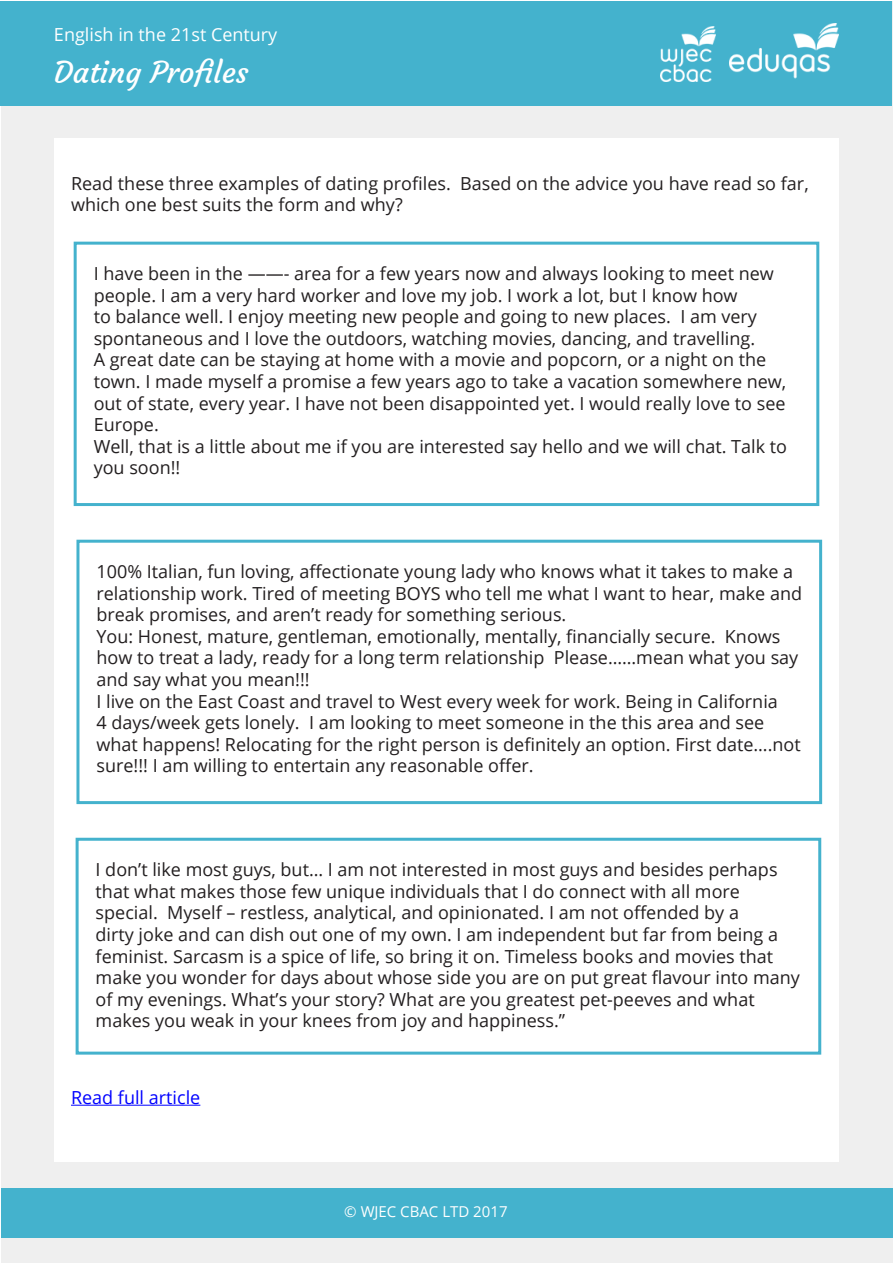
<style>
.page{position:relative;width:893px;height:1263px;background:#fff}
.page>*{position:absolute;margin:0;border:0;box-sizing:border-box;transform-origin:0 0}
.t1{font:30px "Courgette";color:#fff}
.Main_text{font:18px/21.6px "Open Sans";color:#231f20}
.t2{font:18px "Open Sans";color:#fff}
.Main_text-2{font:18px "Open Sans";color:#00f}
.t3{font:15px "Open Sans";color:#fff}
</style>
<div class="page">
<div style="left:1px;top:1px;width:891px;height:1262px;background:#efefef"></div>
<div style="left:1px;top:1px;width:891px;height:105px;background:#44b2cd"></div>
<img style="left:729px;top:24px;width:110px;height:55px">
<div style="left:1px;top:1187px;width:891px;height:50px;background:#44b2cd"></div>
<img style="left:660px;top:26px;width:56px;height:56px">
<div style="left:54px;top:138px;width:785px;height:1024px;background:#fff"></div>
<hr style="left:71px;top:1105px;width:129px;height:1px;background:#00f">
<div style="left:74px;top:242px;width:745px;height:264px;border:3px solid #44b2cd"></div>
<div style="left:76px;top:540px;width:746px;height:264px;border:3px solid #44b2cd"></div>
<div style="left:76px;top:838px;width:745px;height:216px;border:3px solid #44b2cd"></div>
<p class="t2" style="left:54px;top:22px;width:225px">English in the 21st Century</p>
<h1 class="t1" style="left:54px;top:54px;width:196px">Dating Profiles</h1>
<p class="Main_text" style="left:71px;top:172px;width:739px">Read these three examples of dating profiles. Based on the advice you have read so far, which one best suits the form and why?</p>
<p class="Main_text" style="left:94px;top:262px;width:694px">I have been in the ——- area for a few years now and always looking to meet new people. I am a very hard worker and love my job. I work a lot, but I know how<br>to balance well. I enjoy meeting new people and going to new places. I am very spontaneous and I love the outdoors, watching movies, dancing, and travelling.<br>A great date can be staying at home with a movie and popcorn, or a night on the town. I made myself a promise a few years ago to take a vacation somewhere new, out of state, every year. I have not been disappointed yet. I would really love to see Europe.</p>
<p class="Main_text" style="left:94px;top:435px;width:695px">Well, that is a little about me if you are interested say hello and we will chat. Talk to you soon!!</p>
<p class="Main_text" style="left:96px;top:560px;width:707px">100% Italian, fun loving, affectionate young lady who knows what it takes to make a relationship work. Tired of meeting BOYS who tell me what I want to hear, make and break promises, and aren’t ready for something serious.</p>
<p class="Main_text" style="left:96px;top:625px;width:703px">You: Honest, mature, gentleman, emotionally, mentally, financially secure. Knows how to treat a lady, ready for a long term relationship Please……mean what you say and say what you mean!!!</p>
<p class="Main_text" style="left:96px;top:690px;width:706px">I live on the East Coast and travel to West every week for work. Being in California<br>4 days/week gets lonely. I am looking to meet someone in the this area and see what happens! Relocating for the right person is definitely an option. First date….not sure!!! I am willing to entertain any reasonable offer.</p>
<p class="Main_text" style="left:96px;top:858px;width:706px">I don’t like most guys, but… I am not interested in most guys and besides perhaps that what makes those few unique individuals that I do connect with all more special. Myself – restless, analytical, and opinionated. I am not offended by a<br>dirty joke and can dish out one of my own. I am independent but far from being a feminist. Sarcasm is a spice of life, so bring it on. Timeless books and movies that make you wonder for days about whose side you are on put great flavour into many of my evenings. What’s your story? What are you greatest pet-peeves and what makes you weak in your knees from joy and happiness.”</p>
<p class="Main_text-2" style="left:71px;top:1085px;width:131px">Read full article</p>
<p class="t3" style="left:344px;top:1201px;width:165px">© WJEC CBAC LTD 2017</p>
</div>
